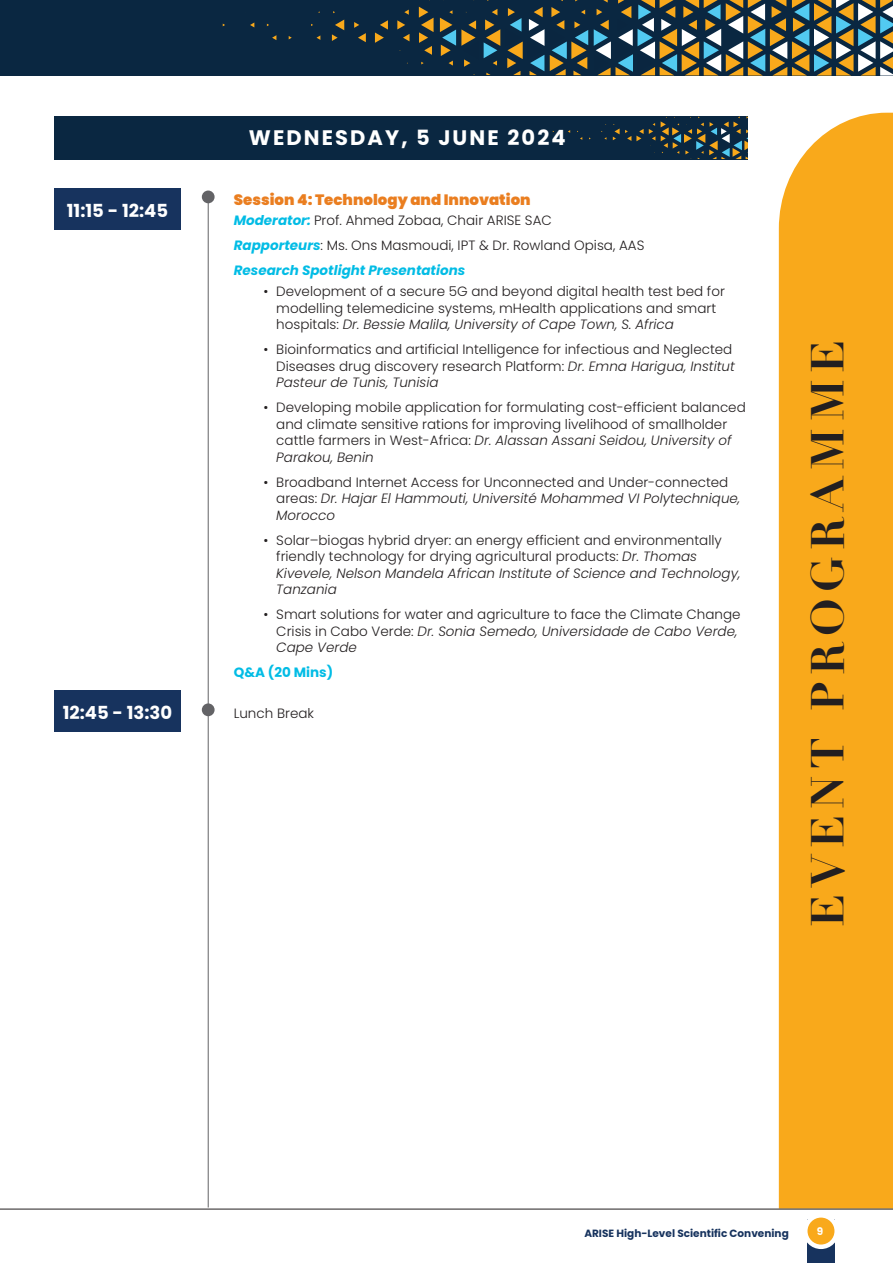
<style>
.page{position:relative;width:893px;height:1263px;background:#fff}
.page>*{position:absolute;margin:0;border:0;box-sizing:border-box;transform-origin:0 0}
.t1{font:700 45px "Didot";letter-spacing:.15em;color:#231f20}
.t2{font:700 21px "Poppins";letter-spacing:.1em;color:#fff}
.t3{font:700 18px "Poppins";color:#fff}
.t4{font:900 15px "Poppins";color:#ea7e20}
.t5{font:300 13.5px/16.5px "Poppins";color:#231f20}
.t6{font:700 13.5px "Poppins";color:#02bce5}
.t7{font:700 10.5px "Poppins";color:#17335e}
.t8{font:700 10.5px "Poppins";color:#fff}
.s1{font-weight:700;font-style:italic;color:#02bce5}
.s2{font-style:italic}
</style>
<div class="page">
<div style="left:779px;top:113px;width:114px;height:1095px;background:#f9a91b"></div>
<div style="left:807px;top:1219px;width:28px;height:44px;background:#17335e"></div>
<svg style="left:805px;top:1215px;width:32px;height:32px"></svg>
<div style="left:803px;top:1213px;width:36px;height:36px;border:4px solid #fff;border-radius:50%"></div>
<div style="left:0;top:0;width:594px;height:76px;background:#0a2741"></div>
<svg style="left:250px;top:22px;width:4px;height:5px"></svg>
<svg style="left:272px;top:35px;width:4px;height:5px"></svg>
<svg style="left:316px;top:35px;width:4px;height:5px"></svg>
<svg style="left:332px;top:20px;width:12px;height:21px"></svg>
<svg style="left:354px;top:22px;width:12px;height:20px"></svg>
<svg style="left:375px;top:20px;width:13px;height:23px"></svg>
<svg style="left:397px;top:10px;width:12px;height:31px"></svg>
<svg style="left:419px;top:7px;width:15px;height:48px"></svg>
<svg style="left:440px;top:7px;width:148px;height:69px;background:#31454a"></svg>
<svg style="left:594px;top:0;width:299px;height:76px;background:#5b665c"></svg>
<hr style="left:0;top:1209px;width:893px;height:1px;background:#231f20">
<div style="left:54px;top:116px;width:694px;height:43px;background:#0a2741"></div>
<svg style="left:334px;top:116px;width:414px;height:44px"></svg>
<div style="left:202px;top:191px;width:13px;height:12px;background:#636366;border-radius:50%"></div>
<hr style="left:208px;top:200px;width:1px;height:1007px;background:#636366">
<div style="left:54px;top:188px;width:127px;height:42px;background:#17335e"></div>
<div style="left:202px;top:703px;width:13px;height:13px;background:#636366;border-radius:50%"></div>
<div style="left:54px;top:690px;width:127px;height:42px;background:#17335e"></div>
<h3 class="t3" style="left:67px;top:200px;width:103px">11:15 - 12:45</h3>
<h3 class="t3" style="left:63px;top:702px;width:111px">12:45 - 13:30</h3>
<h2 class="t2" style="left:249px;top:125px;width:318px">WEDNESDAY, 5 JUNE 2024</h2>
<p class="t4" style="left:234px;top:191px;width:298px">Session 4: Technology and Innovation</p>
<p class="t5" style="left:234px;top:208px;width:412px;line-height:25px"><span class="s1">Moderator:</span> Prof. Ahmed Zobaa, Chair ARISE SAC<br><span class="s1">Rapporteurs</span>: Ms. Ons Masmoudi, IPT &amp; Dr. Rowland Opisa, AAS<br><span class="s1">Research Spotlight Presentations</span></p>
<p class="t5" style="left:276px;top:283px;width:450px;text-indent:-13px">• Development of a secure 5G and beyond digital health test bed for modelling telemedicine systems, mHealth applications and smart hospitals: <span class="s2">Dr. Bessie Malila, University of Cape Town, S. Africa</span></p>
<p class="t5" style="left:276px;top:341px;width:460px;text-indent:-13px">• Bioinformatics and artificial Intelligence for infectious and Neglected<br>Diseases drug discovery research Platform: <span class="s2">Dr. Emna Harigua, Institut<br>Pasteur de Tunis, Tunisia</span></p>
<p class="t5" style="left:276px;top:399px;width:471px;text-indent:-13px">• Developing mobile application for formulating cost-efficient balanced and climate sensitive rations for improving livelihood of smallholder cattle farmers in West-Africa: <span class="s2">Dr. Alassan Assani Seidou, University of Parakou, Benin</span></p>
<p class="t5" style="left:276px;top:474px;width:465px;text-indent:-13px">• Broadband Internet Access for Unconnected and Under-connected areas: <span class="s2">Dr. Hajar El Hammouti, Université Mohammed VI Polytechnique,<br>Morocco</span></p>
<p class="t5" style="left:276px;top:532px;width:466px;text-indent:-13px">• Solar–biogas hybrid dryer: an energy efficient and environmentally friendly technology for drying agricultural products: <span class="s2">Dr. Thomas Kivevele, Nelson Mandela African Institute of Science and Technology, Tanzania</span></p>
<p class="t5" style="left:276px;top:606px;width:466px;text-indent:-13px">• Smart solutions for water and agriculture to face the Climate Change<br>Crisis in Cabo Verde: <span class="s2">Dr. Sonia Semedo, Universidade de Cabo Verde,<br>Cape Verde</span></p>
<p class="t6" style="left:234px;top:665px;width:101px">Q&amp;A (20 Mins)</p>
<p class="t5" style="left:234px;top:705px;width:82px">Lunch Break</p>
<h1 class="t1" style="left:799px;top:927px;width:588px;rotate:-90deg">EVENT PROGRAMME</h1>
<p class="t7" style="left:584px;top:1227px;width:206px">ARISE High-Level Scientific Convening</p>
<p class="t8" style="left:817px;top:1225px;width:8px">9</p>
</div>
